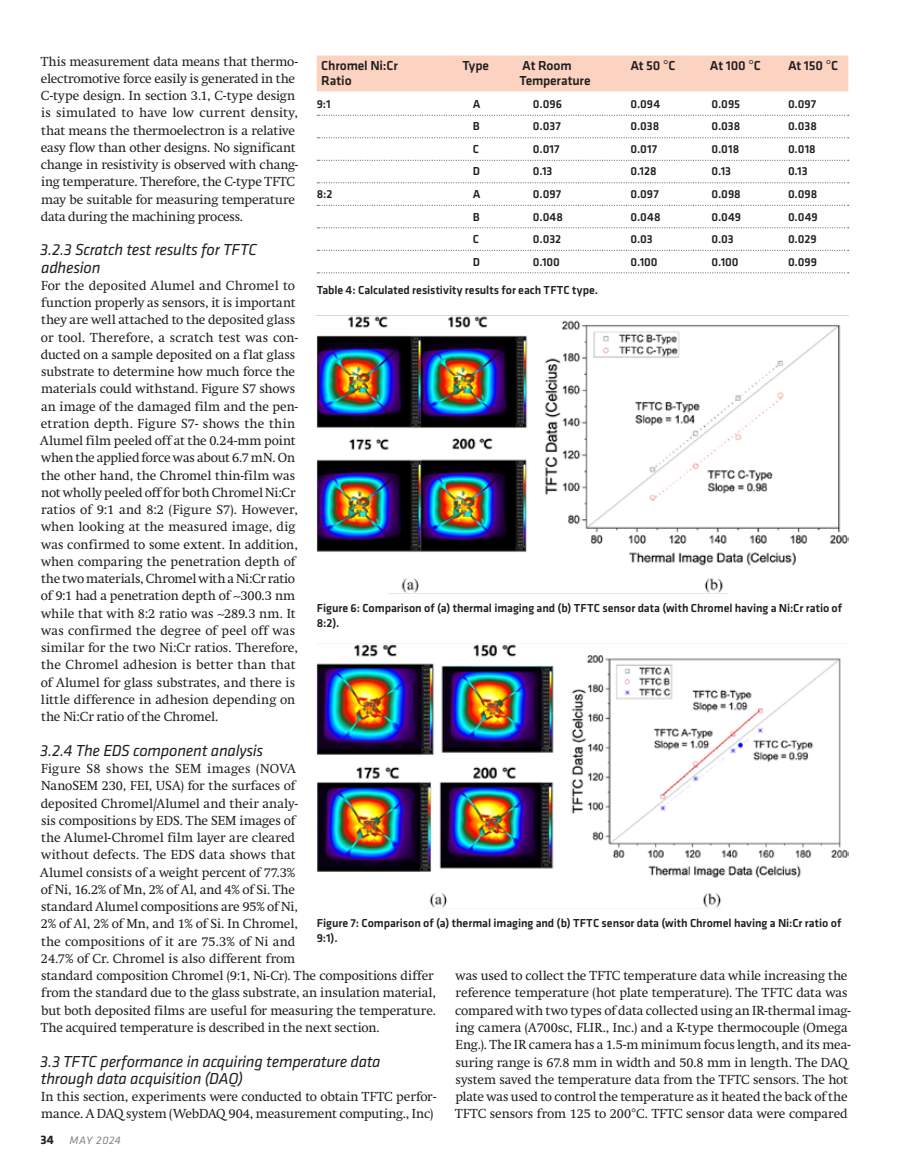
<style>
.page{position:relative;width:905px;height:1175px;background:#fff}
.page>*{position:absolute;margin:0;border:0;box-sizing:border-box;transform-origin:0 0}
.t1{font:italic 16.5px/17.2px "Klavika Basic";letter-spacing:-.015em;color:#231f20}
.t2{font:500 13.5px "Klavika Basic";letter-spacing:-.01em;color:#231f20}
.t3{font:12.9px/17.2px "Swift";color:#231f20}
.t4{font:500 12px/15px "Klavika Basic";letter-spacing:-.005em;color:#231f20}
.t5{font:italic 11.25px "Klavika Basic";letter-spacing:.05em;color:#808285}
.s1{font-family:"Trade Gothic LT Std Cn 18";font-weight:400}
.s2{font-weight:700;font-style:normal;font-size:12.75px;color:#231f20}
</style>
<div class="page">
<div style="left:317px;top:55px;width:531px;height:21px;background:#fcd3c1"></div>
<div style="left:317px;top:70px;width:531px;height:21px;background:#fcd3c1"></div>
<svg style="left:317px;top:115px;width:531px;height:1px"></svg>
<svg style="left:317px;top:137px;width:531px;height:1px"></svg>
<svg style="left:317px;top:160px;width:531px;height:1px"></svg>
<svg style="left:317px;top:182px;width:531px;height:1px"></svg>
<svg style="left:317px;top:205px;width:531px;height:1px"></svg>
<svg style="left:317px;top:227px;width:531px;height:1px"></svg>
<svg style="left:317px;top:250px;width:531px;height:1px"></svg>
<svg style="left:317px;top:272px;width:531px;height:1px"></svg>
<img style="left:317px;top:315px;width:531px;height:278px">
<img style="left:317px;top:644px;width:531px;height:264px">
<p class="t3" style="left:41px;top:52px;width:259px">This measurement data means that thermo&shy;electromotive force easily is generated in the C-type design. In section 3.1, C-type design is simulated to have low current density, that means the thermoelectron is a relative easy flow than other designs. No significant change in resistivity is observed with chang&shy;ing temperature. Therefore, the C-type TFTC may be suitable for measuring temperature data during the machining process.</p>
<p class="t1" style="left:40px;top:241px;width:218px">3.2.3 Scratch test results for TFTC adhesion</p>
<p class="t3" style="left:40px;top:277px;width:259px">For the deposited Alumel and Chromel to function properly as sensors, it is important they are well attached to the deposited glass or tool. Therefore, a scratch test was con&shy;ducted on a sample deposited on a flat glass substrate to determine how much force the materials could withstand. Figure S7 shows an image of the damaged film and the pen&shy;etration depth. Figure S7- shows the thin Alumel film peeled off at the 0.24-mm point when the applied force was about 6.7 mN. On the other hand, the Chromel thin-film was not wholly peeled off for both Chromel Ni:Cr ratios of 9:1 and 8:2 (Figure S7). However, when looking at the measured image, dig was confirmed to some extent. In addition, when comparing the penetration depth of the two materials, Chromel with a Ni:Cr ratio of 9:1 had a penetration depth of ∼300.3 nm while that with 8:2 ratio was ∼289.3 nm. It was confirmed the degree of peel off was similar for the two Ni:Cr ratios. Therefore, the Chromel adhesion is better than that of Alumel for glass substrates, and there is little difference in adhesion depending on the Ni:Cr ratio of the Chromel.</p>
<p class="t1" style="left:40px;top:741px;width:224px">3.2.4 The EDS component analysis</p>
<p class="t3" style="left:40px;top:760px;width:397px">Figure S8 shows the SEM images (NOVA<br>NanoSEM 230, FEI, USA) for the surfaces of<br>deposited Chromel/Alumel and their analy-<br>sis compositions by EDS. The SEM images of<br>the Alumel-Chromel film layer are cleared<br>without defects. The EDS data shows that<br>Alumel consists of a weight percent of 77.3%<br>of Ni, 16.2% of Mn, 2% of Al, and 4% of Si. The<br>standard Alumel compositions are 95% of Ni,<br>2% of Al, 2% of Mn, and 1% of Si. In Chromel,<br>the compositions of it are 75.3% of Ni and<br>24.7% of Cr. Chromel is also different from<br>standard composition Chromel (9:1, Ni-Cr). The compositions differ from the standard due to the glass substrate, an insulation material, but both deposited films are useful for measuring the temperature.<br>The acquired temperature is described in the next section.</p>
<p class="t1" style="left:40px;top:1052px;width:342px">3.3 TFTC performance in acquiring temperature data through data acquisition (DAQ)</p>
<p class="t3" style="left:41px;top:1087px;width:396px">In this section, experiments were conducted to obtain TFTC perfor&shy;mance. A DAQ system (WebDAQ 904, measurement computing., Inc)</p>
<p class="t2" style="left:321px;top:57px;width:78px">Chromel Ni:Cr</p>
<p class="t2" style="left:462px;top:57px;width:28px">Type</p>
<p class="t2" style="left:522px;top:57px;width:51px">At Room</p>
<p class="t2" style="left:630px;top:57px;width:47px">At 50 <span class="s1">°</span>C</p>
<p class="t2" style="left:710px;top:57px;width:52px">At 100 <span class="s1">°</span>C</p>
<p class="t2" style="left:788px;top:57px;width:52px">At 150 <span class="s1">°</span>C</p>
<p class="t2" style="left:321px;top:72px;width:32px">Ratio</p>
<p class="t2" style="left:519px;top:72px;width:73px">Temperature</p>
<p class="t4" style="left:317px;top:96px;width:15px">9:1</p>
<p class="t4" style="left:473px;top:96px;width:9px">A</p>
<p class="t4" style="left:533px;top:96px;width:31px">0.096</p>
<p class="t4" style="left:630px;top:96px;width:31px">0.094</p>
<p class="t4" style="left:711px;top:96px;width:30px">0.095</p>
<p class="t4" style="left:788px;top:96px;width:30px">0.097</p>
<p class="t4" style="left:473px;top:119px;width:8px">B</p>
<p class="t4" style="left:533px;top:119px;width:29px">0.037</p>
<p class="t4" style="left:630px;top:119px;width:30px">0.038</p>
<p class="t4" style="left:711px;top:119px;width:30px">0.038</p>
<p class="t4" style="left:788px;top:119px;width:30px">0.038</p>
<p class="t4" style="left:473px;top:141px;width:8px">C</p>
<p class="t4" style="left:533px;top:141px;width:28px">0.017</p>
<p class="t4" style="left:630px;top:141px;width:28px">0.017</p>
<p class="t4" style="left:711px;top:141px;width:29px">0.018</p>
<p class="t4" style="left:788px;top:141px;width:29px">0.018</p>
<p class="t4" style="left:473px;top:164px;width:9px">D</p>
<p class="t4" style="left:533px;top:164px;width:21px">0.13</p>
<p class="t4" style="left:630px;top:164px;width:28px">0.128</p>
<p class="t4" style="left:711px;top:164px;width:21px">0.13</p>
<p class="t4" style="left:788px;top:164px;width:21px">0.13</p>
<p class="t4" style="left:317px;top:186px;width:17px">8:2</p>
<p class="t4" style="left:473px;top:186px;width:9px">A</p>
<p class="t4" style="left:533px;top:186px;width:30px">0.097</p>
<p class="t4" style="left:630px;top:186px;width:30px">0.097</p>
<p class="t4" style="left:711px;top:186px;width:31px">0.098</p>
<p class="t4" style="left:788px;top:186px;width:31px">0.098</p>
<p class="t4" style="left:473px;top:209px;width:8px">B</p>
<p class="t4" style="left:533px;top:209px;width:32px">0.048</p>
<p class="t4" style="left:630px;top:209px;width:32px">0.048</p>
<p class="t4" style="left:711px;top:209px;width:31px">0.049</p>
<p class="t4" style="left:788px;top:209px;width:31px">0.049</p>
<p class="t4" style="left:473px;top:231px;width:8px">C</p>
<p class="t4" style="left:533px;top:231px;width:30px">0.032</p>
<p class="t4" style="left:630px;top:231px;width:24px">0.03</p>
<p class="t4" style="left:711px;top:231px;width:24px">0.03</p>
<p class="t4" style="left:788px;top:231px;width:30px">0.029</p>
<p class="t4" style="left:473px;top:254px;width:9px">D</p>
<p class="t4" style="left:533px;top:254px;width:29px">0.100</p>
<p class="t4" style="left:630px;top:254px;width:29px">0.100</p>
<p class="t4" style="left:711px;top:254px;width:29px">0.100</p>
<p class="t4" style="left:788px;top:254px;width:31px">0.099</p>
<p class="t4" style="left:317px;top:282px;width:283px">Table 4: Calculated resistivity results for each TFTC type.</p>
<p class="t4" style="left:317px;top:600px;width:527px">Figure 6: Comparison of (a) thermal imaging and (b) TFTC sensor data (with Chromel having a Ni:Cr ratio of<br>8:2).</p>
<p class="t4" style="left:317px;top:915px;width:526px">Figure 7: Comparison of (a) thermal imaging and (b) TFTC sensor data (with Chromel having a Ni:Cr ratio of<br>9:1).</p>
<p class="t3" style="left:455px;top:967px;width:397px">was used to collect the TFTC temperature data while increasing the reference temperature (hot plate temperature). The TFTC data was compared with two types of data collected using an IR-thermal imag&shy;ing camera (A700sc, FLIR., Inc.) and a K-type thermocouple (Omega Eng.). The IR camera has a 1.5-m minimum focus length, and its mea&shy;suring range is 67.8 mm in width and 50.8 mm in length. The DAQ system saved the temperature data from the TFTC sensors. The hot plate was used to control the temperature as it heated the back of the TFTC sensors from 125 to 200°C. TFTC sensor data were compared</p>
<p class="t5" style="left:40px;top:1133px;width:82px"><span class="s2">34</span> MAY 2024</p>
</div>
